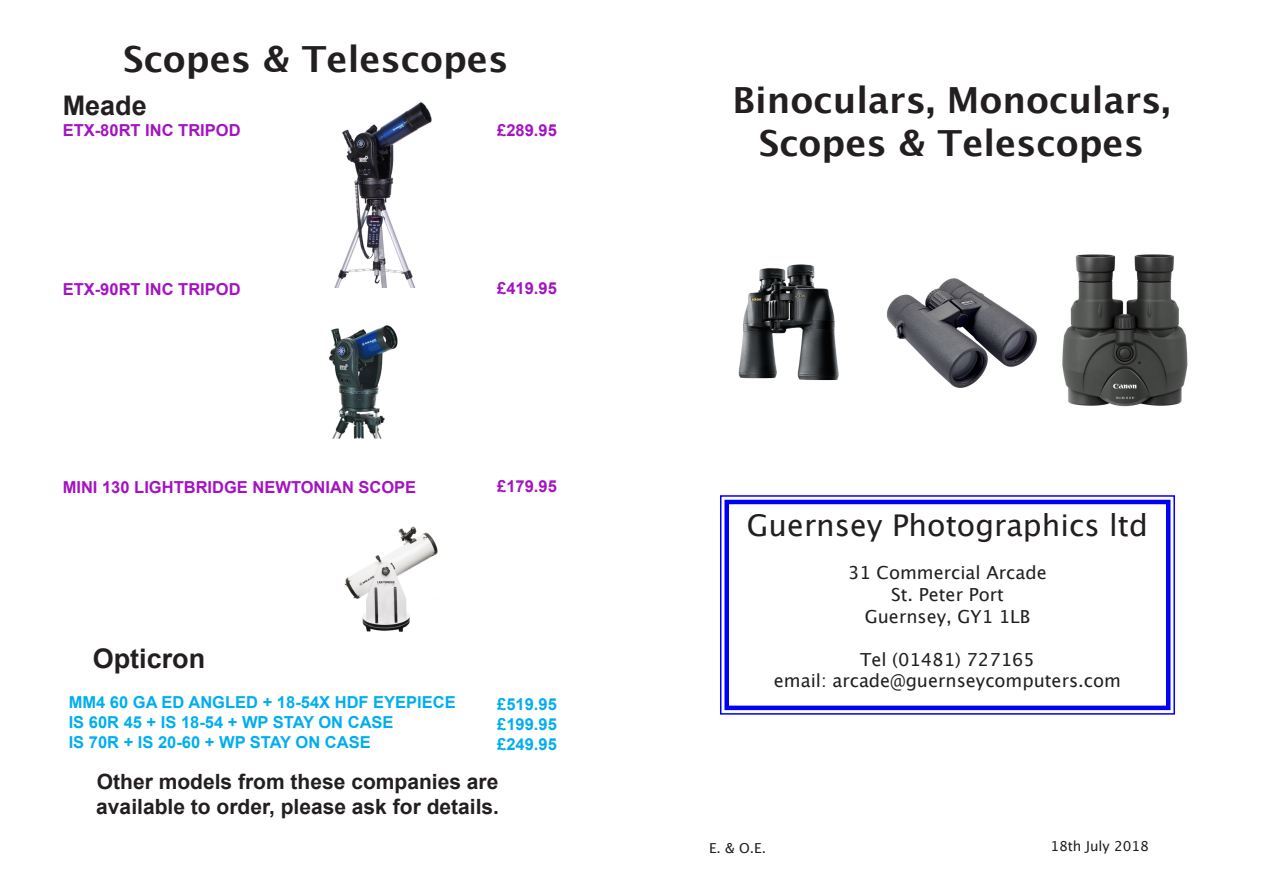
<style>
.page{position:relative;width:1263px;height:893px;background:#fff}
.page>*{position:absolute;margin:0;border:0;box-sizing:border-box;transform-origin:0 0}
.t1{font:700 36px/43.2px "Lucida Grande";color:#231f20;text-align:center}
.t2{font:30px "Lucida Grande";color:#231f20}
.t3{font:700 27px "Arial";color:#231f20}
.t4{font:700 21px "Arial";color:#231f20}
.t5{font:18px "Lucida Grande";color:#231f20}
.t6{font:700 16.5px "Arial";color:#00aeef}
.t7{font:700 16.5px "Arial";color:#a413c2}
.t8{font:13.8px "Lucida Grande";color:#231f20}
</style>
<div class="page">
<svg style="left:720px;top:495px;width:455px;height:220px"></svg>
<div style="left:724px;top:500px;width:446px;height:210px;border:4px solid #0000fa"></div>
<img style="left:329px;top:325px;width:69px;height:114px">
<img style="left:334px;top:102px;width:98px;height:185px">
<img style="left:344px;top:526px;width:94px;height:106px">
<img style="left:738px;top:264px;width:101px;height:117px">
<img style="left:1062px;top:254px;width:126px;height:153px">
<img style="left:887px;top:278px;width:150px;height:110px">
<p class="t1" style="left:123px;top:37px;width:387px">Scopes &amp; Telescopes</p>
<p class="t3" style="left:63px;top:88px;width:86px">Meade</p>
<p class="t7" style="left:63px;top:120px;width:179px">ETX-80RT INC TRIPOD</p>
<p class="t7" style="left:63px;top:278px;width:179px">ETX-90RT INC TRIPOD</p>
<p class="t7" style="left:497px;top:119px;width:61px">£289.95</p>
<p class="t7" style="left:497px;top:277px;width:61px">£419.95</p>
<p class="t7" style="left:63px;top:476px;width:355px">MINI 130 LIGHTBRIDGE NEWTONIAN SCOPE</p>
<p class="t7" style="left:497px;top:475px;width:61px">£179.95</p>
<p class="t3" style="left:93px;top:641px;width:114px">Opticron</p>
<p class="t6" style="left:69px;top:692px;width:389px">MM4 60 GA ED ANGLED + 18-54X HDF EYEPIECE</p>
<p class="t6" style="left:69px;top:711px;width:326px">IS 60R 45 + IS 18-54 + WP STAY ON CASE</p>
<p class="t6" style="left:69px;top:731px;width:303px">IS 70R + IS 20-60 + WP STAY ON CASE</p>
<p class="t6" style="left:497px;top:693px;width:61px">£519.95</p>
<p class="t6" style="left:497px;top:713px;width:61px">£199.95</p>
<p class="t6" style="left:497px;top:733px;width:61px">£249.95</p>
<p class="t4" style="left:97px;top:768px;width:403px">Other models from these companies are</p>
<p class="t4" style="left:96px;top:793px;width:404px">available to order, please ask for details.</p>
<p class="t1" style="left:732px;top:79px;width:439px">Binoculars, Monoculars,<br>Scopes &amp; Telescopes</p>
<p class="t2" style="left:747px;top:508px;width:402px">Guernsey Photographics ltd</p>
<p class="t5" style="left:848px;top:563px;width:200px">31 Commercial Arcade</p>
<p class="t5" style="left:891px;top:584px;width:114px">St. Peter Port</p>
<p class="t5" style="left:865px;top:606px;width:167px">Guernsey, GY1 1LB</p>
<p class="t5" style="left:860px;top:649px;width:176px">Tel (01481) 727165</p>
<p class="t5" style="left:774px;top:671px;width:349px">email: arcade@guernseycomputers.com</p>
<p class="t8" style="left:709px;top:840px;width:58px">E. &amp; O.E.</p>
<p class="t8" style="left:1050px;top:838px;width:100px">18th July 2018</p>
</div>
